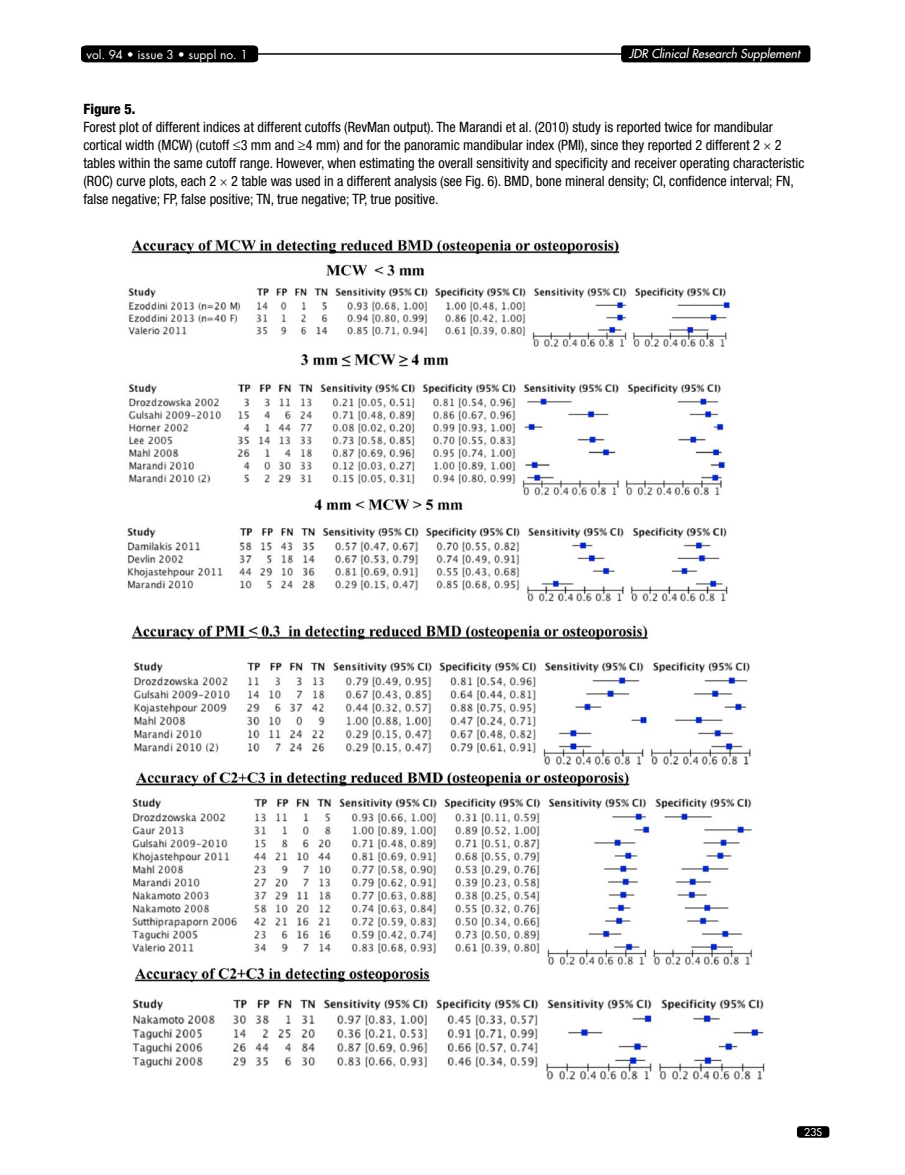
<style>
.page{position:relative;width:905px;height:1175px;background:#fff}
.page>*{position:absolute;margin:0;border:0;box-sizing:border-box;transform-origin:0 0}
.t1{font:condensed 14.25px/18px "Helvetica Neue LT Std";color:#000}
.t2{font:800 condensed 14.25px "Helvetica Neue LT Std";color:#000}
.t3{font:italic 500 12px "Futura Std";letter-spacing:.005em;color:#fff}
.t4{font:12px "Futura Std";letter-spacing:.01em;color:#fff}
.t5{font:500 10.5px "Futura Std";color:#fff}
</style>
<div class="page">
<div style="left:796px;top:1126px;width:33px;height:11px;background:#000;border-radius:3px"></div>
<hr style="left:86px;top:53px;width:720px;height:2px;background:#000">
<div style="left:81px;top:45px;width:177px;height:17px;background:#000"></div>
<div style="left:621px;top:45px;width:189px;height:17px;background:#000;border-radius:3px"></div>
<img style="left:127px;top:239px;width:638px;height:841px">
<p class="t4" style="left:87px;top:47px;width:163px">vol. 94 • issue 3 • suppl no. 1</p>
<p class="t3" style="left:629px;top:47px;width:172px">JDR Clinical Research Supplement</p>
<p class="t2" style="left:83px;top:100px;width:54px">Figure 5.</p>
<p class="t1" style="left:83px;top:118px;width:722px">Forest plot of different indices at different cutoffs (RevMan output). The Marandi et al. (2010) study is reported twice for mandibular cortical width (MCW) (cutoff ≤3 mm and ≥4 mm) and for the panoramic mandibular index (PMI), since they reported 2 different 2 2 tables within the same cutoff range. However, when estimating the overall sensitivity and specificity and receiver operating characteristic (ROC) curve plots, each 2 2 table was used in a different analysis (see Fig. 6). BMD, bone mineral density; CI, confidence interval; FN, false negative; FP, false positive; TN, true negative; TP, true positive.</p>
<p class="t5" style="left:804px;top:1125px;width:19px">23S</p>
</div>
